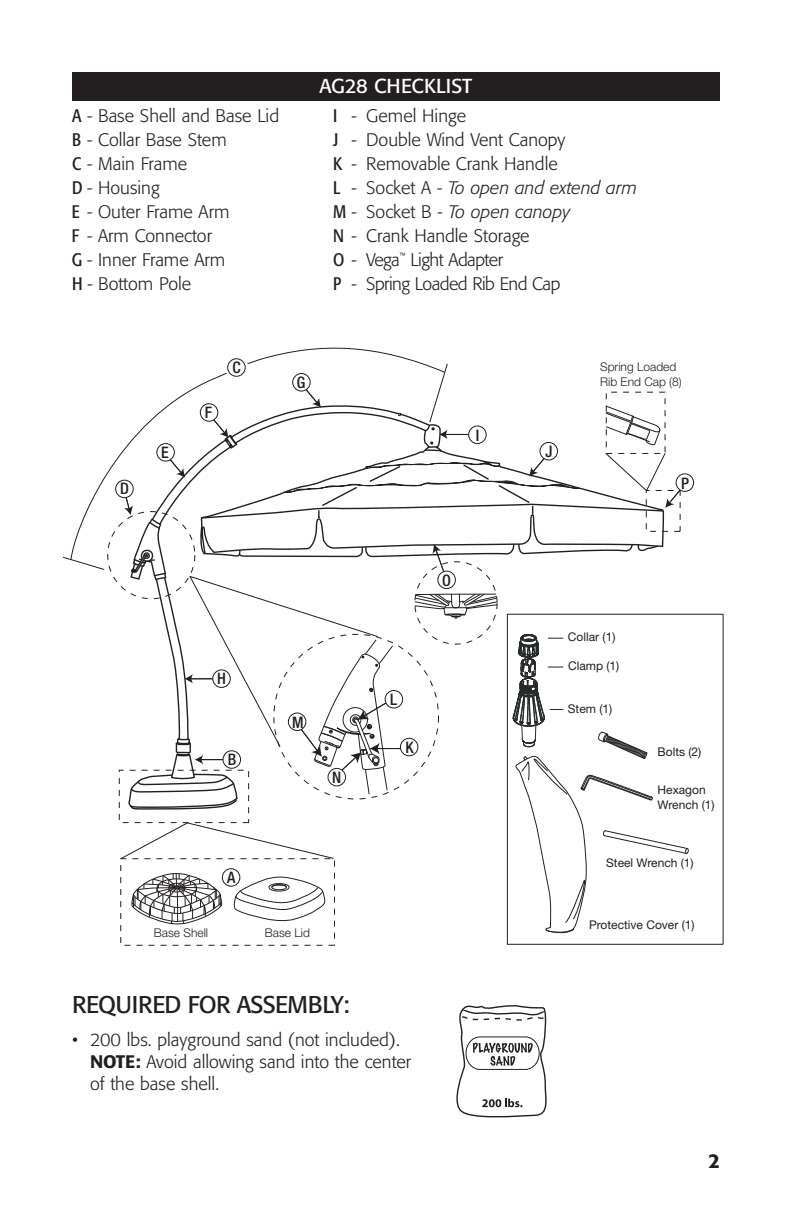
<style>
.page{position:relative;width:792px;height:1224px;background:#fff}
.page>*{position:absolute;margin:0;border:0;box-sizing:border-box;transform-origin:0 0}
.t1{font:24px "Formata";letter-spacing:-.03em;color:#231f20}
.t2{font:20px "Formata";color:#fff}
.t3{font:500 20px "Formata";color:#231f20}
.t4{font:300 18px/22px "Formata";color:#231f20}
.t5{font:italic 300 18px "Formata";color:#231f20}
.t6{font:300 18px "Formata";letter-spacing:-.03em;color:#231f20}
.t7{font:500 condensed 15.8px "Helvetica Neue";color:#231f20}
.t8{font:12px/14.4px "Helvetica Neue";color:#231f20}
.t9{font:300 12px/14.4px "Helvetica Neue";color:#231f20}
.s1{font-weight:400;font-stretch:condensed}
.s2{font-weight:400;font-style:normal;font-stretch:condensed}
.s3{font-style:normal}
.s4{font-weight:500}
</style>
<div class="page">
<div style="left:120px;top:858px;width:215px;height:88px;border:1px dashed #231f20"></div>
<div style="left:676px;top:473px;width:18px;height:19px;border:1px solid #231f20;border-radius:50%"></div>
<svg style="left:63px;top:348px;width:626px;height:588px"></svg>
<svg style="left:456px;top:1005px;width:91px;height:112px"></svg>
<div style="left:72px;top:72px;width:647px;height:28px;background:#231f20"></div>
<p class="t2" style="left:319px;top:77px;width:154px">AG28 CHECKLIST</p>
<p class="t4" style="left:72px;top:106px;width:209px"><span class="s1">A</span> - Base Shell and Base Lid</p>
<p class="t4" style="left:333px;top:106px;width:135px"><span class="s1">I</span> - Gemel Hinge</p>
<p class="t4" style="left:72px;top:130px;width:156px"><span class="s1">B</span> - Collar Base Stem</p>
<p class="t4" style="left:333px;top:130px;width:234px"><span class="s1">J</span> - Double Wind Vent Canopy</p>
<p class="t4" style="left:72px;top:154px;width:117px"><span class="s1">C</span> - Main Frame</p>
<p class="t4" style="left:333px;top:154px;width:226px"><span class="s1">K</span> - Removable Crank Handle</p>
<p class="t4" style="left:72px;top:178px;width:89px"><span class="s1">D</span> - Housing</p>
<p class="t5" style="left:333px;top:180px;width:306px"><span class="s2">L</span> <span class="s3">- Socket A -</span> To open and extend arm</p>
<p class="t4" style="left:72px;top:202px;width:159px"><span class="s1">E</span> - Outer Frame Arm</p>
<p class="t5" style="left:333px;top:204px;width:239px"><span class="s2">M</span> <span class="s3">- Socket B -</span> To open canopy</p>
<p class="t4" style="left:72px;top:226px;width:141px"><span class="s1">F</span> - Arm Connector</p>
<p class="t4" style="left:333px;top:226px;width:198px"><span class="s1">N</span> - Crank Handle Storage</p>
<p class="t4" style="left:72px;top:250px;width:155px"><span class="s1">G</span> - Inner Frame Arm</p>
<p class="t6" style="left:333px;top:252px;width:172px"><span class="s1">O</span> - Vega<sup>™</sup> Light Adapter</p>
<p class="t4" style="left:72px;top:274px;width:121px"><span class="s1">H</span> - Bottom Pole</p>
<p class="t6" style="left:333px;top:276px;width:229px"><span class="s1">P</span> - Spring Loaded Rib End Cap</p>
<p class="t7" style="left:120px;top:483px;width:10px">D</p>
<p class="t7" style="left:161px;top:447px;width:9px">E</p>
<p class="t7" style="left:205px;top:407px;width:9px">F</p>
<p class="t7" style="left:233px;top:362px;width:10px">C</p>
<p class="t7" style="left:217px;top:673px;width:10px">H</p>
<p class="t7" style="left:228px;top:754px;width:10px">B</p>
<p class="t7" style="left:297px;top:376px;width:10px">G</p>
<p class="t7" style="left:476px;top:429px;width:5px">I</p>
<p class="t7" style="left:292px;top:716px;width:13px">M</p>
<p class="t7" style="left:332px;top:772px;width:11px">N</p>
<p class="t7" style="left:442px;top:574px;width:10px">O</p>
<p class="t7" style="left:390px;top:694px;width:9px">L</p>
<p class="t7" style="left:405px;top:742px;width:10px">K</p>
<p class="t7" style="left:227px;top:872px;width:10px">A</p>
<p class="t9" style="left:154px;top:926px;width:56px">Base Shell</p>
<p class="t9" style="left:265px;top:926px;width:47px">Base Lid</p>
<h1 class="t1" style="left:72px;top:994px;width:279px">REQUIRED FOR ASSEMBLY:</h1>
<p class="t4" style="left:90px;top:1031px;width:323px;text-indent:-18px">• 200 lbs. playground sand (not included).<br><span class="s4">NOTE:</span> Avoid allowing sand into the center of the base shell.</p>
<p class="t7" style="left:545px;top:446px;width:9px">J</p>
<p class="t9" style="left:600px;top:359px;width:83px">Spring Loaded<br>Rib End Cap (8)</p>
<p class="t7" style="left:681px;top:477px;width:9px">P</p>
<p class="t8" style="left:568px;top:631px;width:49px">Collar (1)</p>
<p class="t8" style="left:568px;top:660px;width:53px">Clamp (1)</p>
<p class="t8" style="left:568px;top:702px;width:46px">Stem (1)</p>
<p class="t8" style="left:658px;top:745px;width:45px">Bolts (2)</p>
<p class="t8" style="left:658px;top:784px;width:59px">Hexagon<br>Wrench (1)</p>
<p class="t8" style="left:606px;top:856px;width:89px">Steel Wrench (1)</p>
<p class="t8" style="left:589px;top:919px;width:107px">Protective Cover (1)</p>
<p class="t3" style="left:708px;top:1152px;width:13px">2</p>
</div>
